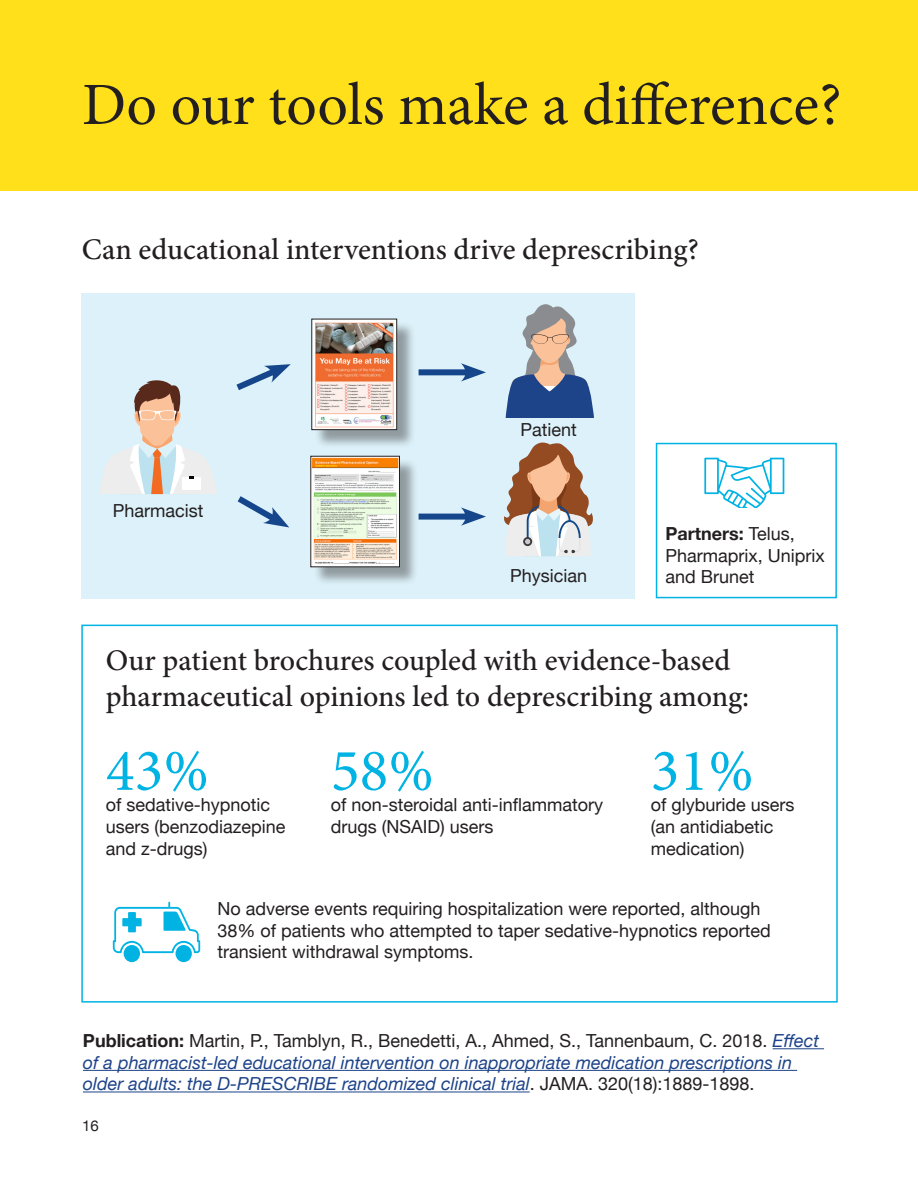
<style>
.page{position:relative;width:918px;height:1188px;background:#fff}
.page>*{position:absolute;margin:0;border:0;box-sizing:border-box;transform-origin:0 0}
.Heading_3{font:60px "Minion Pro";color:#231f20}
.Heading_3-2{font:60px "Minion Pro";color:#00b3e3}
.Heading_1{font:500 30px/36px "Minion Pro";color:#231f20}
.t1{font:18px/21.6px "Helvetica Neue";color:#231f20}
.t2{font:italic 18px/21.6px "Helvetica Neue";color:#1d4389}
.t3{font:15px "Helvetica Neue";color:#231f20}
.s1{font-weight:700}
.s2{font-weight:700;font-style:normal;color:#231f20}
.s3{font-style:normal;color:#231f20}
</style>
<div class="page">
<div style="left:81px;top:293px;width:553px;height:305px;background:#dcf1f9"></div>
<div style="left:0;top:0;width:918px;height:190px;background:#ffe01b"></div>
<div style="left:81px;top:625px;width:757px;height:378px;border:2px solid #00b3e3"></div>
<svg style="left:100px;top:380px;width:117px;height:114px"></svg>
<svg style="left:504px;top:443px;width:89px;height:113px"></svg>
<svg style="left:506px;top:304px;width:88px;height:114px"></svg>
<div style="left:314px;top:321px;width:101px;height:128px;background:#231f20;opacity:.41"></div>
<img style="left:314px;top:321px;width:81px;height:107px">
<div style="left:312px;top:319px;width:85px;height:111px;border:1px solid #231f20"></div>
<svg style="left:236px;top:364px;width:55px;height:26px"></svg>
<div style="left:313px;top:458px;width:105px;height:128px;background:#231f20;opacity:.41"></div>
<img style="left:313px;top:458px;width:85px;height:107px">
<div style="left:311px;top:456px;width:89px;height:111px;border:1px solid #231f20"></div>
<svg style="left:237px;top:496px;width:52px;height:32px"></svg>
<div style="left:419px;top:514px;width:52px;height:6px;background:#15468b"></div>
<svg style="left:461px;top:507px;width:25px;height:19px"></svg>
<svg style="left:113px;top:902px;width:87px;height:60px"></svg>
<hr style="left:773px;top:1048px;width:51px;height:1px;background:#1d4389">
<hr style="left:83px;top:1070px;width:714px;height:1px;background:#1d4389">
<hr style="left:83px;top:1092px;width:447px;height:1px;background:#1d4389">
<svg style="left:704px;top:458px;width:80px;height:49px"></svg>
<div style="left:419px;top:369px;width:52px;height:6px;background:#15468b"></div>
<svg style="left:461px;top:363px;width:25px;height:19px"></svg>
<div style="left:656px;top:443px;width:181px;height:155px;border:2px solid #00b3e3"></div>
<p class="Heading_3" style="left:82px;top:65px;width:761px">Do our tools make a difference?</p>
<p class="Heading_1" style="left:82px;top:232px;width:618px">Can educational interventions drive deprescribing?</p>
<p class="t1" style="left:113px;top:500px;width:92px">Pharmacist</p>
<p class="t1" style="left:521px;top:420px;width:58px">Patient</p>
<p class="t1" style="left:510px;top:566px;width:79px">Physician</p>
<p class="t1" style="left:665px;top:524px;width:161px"><span class="s1">Partners:</span> Telus,<br>Pharmaprix, Uniprix and Brunet</p>
<p class="Heading_1" style="left:106px;top:643px;width:645px">Our patient brochures coupled with evidence-based pharmaceutical opinions led to deprescribing among:</p>
<p class="Heading_3-2" style="left:106px;top:730px;width:104px">43%</p>
<p class="t1" style="left:106px;top:795px;width:181px">of sedative-hypnotic users (benzodiazepine and z-drugs)</p>
<p class="Heading_3-2" style="left:331px;top:730px;width:104px">58%</p>
<p class="t1" style="left:331px;top:795px;width:274px">of non-steroidal anti-inflammatory drugs (NSAID) users</p>
<p class="Heading_3-2" style="left:651px;top:730px;width:104px">31%</p>
<p class="t1" style="left:651px;top:795px;width:145px">of glyburide users (an antidiabetic medication)</p>
<p class="t1" style="left:217px;top:899px;width:555px">No adverse events requiring hospitalization were reported, although<br>38% of patients who attempted to taper sedative-hypnotics reported transient withdrawal symptoms.</p>
<p class="t2" style="left:83px;top:1031px;width:738px"><span class="s2">Publication:</span> <span class="s3">Martin, P., Tamblyn, R., Benedetti, A., Ahmed, S., Tannenbaum, C. 2018.</span> Effect of a pharmacist-led educational intervention on inappropriate medication prescriptions in older adults: the D-PRESCRIBE randomized clinical trial<span class="s3">. JAMA. 320(18):1889-1898.</span></p>
<p class="t3" style="left:82px;top:1115px;width:18px">16</p>
</div>
